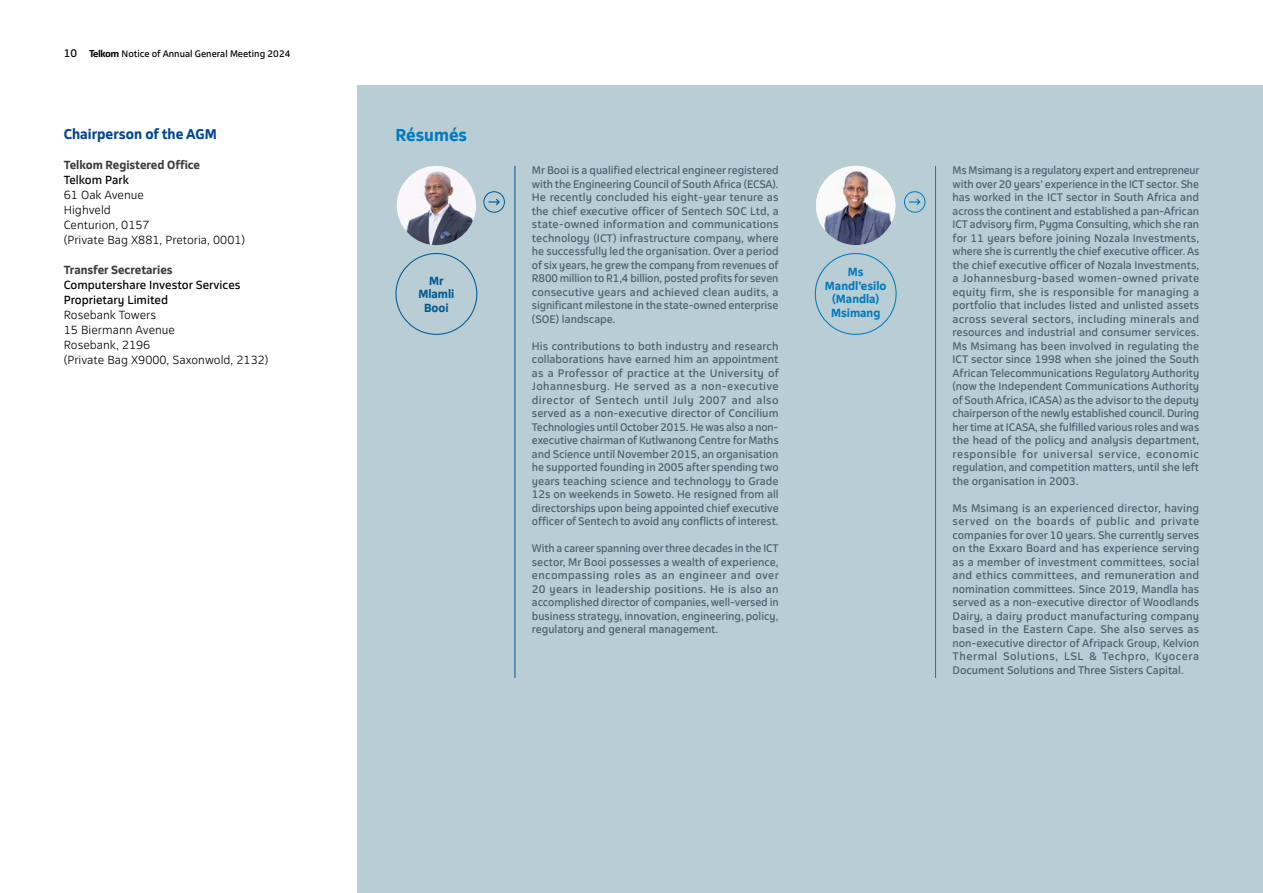
<style>
.page{position:relative;width:1263px;height:893px;background:#fff}
.page>*{position:absolute;margin:0;border:0;box-sizing:border-box;transform-origin:0 0}
.L2_IR__23{font:700 16.5px "Telkom 123";color:#007bbe}
.L3_IR__23{font:700 13.5px "Telkom 123";color:#014593}
.Body_Copy_IR__23{font:300 11.25px "Telkom 123";color:#000}
.Body_Copy_IR__23-2{font:11.25px/15px "Telkom 123";color:#000}
.Body_Copy_IR__23-3{font:700 11.25px "Telkom 123";color:#3c3c3b}
.Body_Copy_IR__23-4{font:700 11.25px/13.5px "Telkom 123";color:#007bbe;text-align:center}
.Body_Copy_IR__23-5{font:700 11.25px/13.5px "Telkom 123";color:#005892;text-align:center}
.Body_Copy_IR__23-6{font:10.5px/13.5px "Telkom 123";letter-spacing:-.005em;color:#46606c;text-align:justify}
.t1{font:10.5px "Telkom 123";color:#000}
.t2{font:9px "Telkom 123";color:#000}
.s1{font-weight:700}
</style>
<div class="page">
<div style="left:357px;top:85px;width:906px;height:808px;background:#b9ced4"></div>
<hr style="left:514px;top:166px;width:1px;height:512px;background:#005892">
<hr style="left:935px;top:166px;width:1px;height:512px;background:#007bbe">
<div style="left:395px;top:253px;width:82px;height:82px;border:1px solid #005892;border-radius:50%"></div>
<div style="left:815px;top:253px;width:82px;height:82px;border:1px solid #007bbe;border-radius:50%"></div>
<div style="left:483px;top:191px;width:22px;height:22px;border:1px solid #005892;border-radius:50%"></div>
<svg style="left:488px;top:198px;width:12px;height:8px"></svg>
<div style="left:904px;top:191px;width:21px;height:22px;border:1px solid #007bbe;border-radius:50%"></div>
<svg style="left:909px;top:198px;width:12px;height:8px"></svg>
<img style="left:816px;top:166px;width:79px;height:79px;border-radius:40px">
<img style="left:397px;top:166px;width:79px;height:79px;border-radius:40px">
<p class="t1" style="left:64px;top:47px;width:15px">10</p>
<p class="t2" style="left:89px;top:48px;width:203px"><span class="s1">Telkom</span> Notice of Annual General Meeting 2024</p>
<p class="L3_IR__23" style="left:64px;top:125px;width:154px">Chairperson of the AGM</p>
<p class="Body_Copy_IR__23-3" style="left:64px;top:157px;width:138px">Telkom Registered Office</p>
<p class="Body_Copy_IR__23-2" style="left:64px;top:172px;width:67px">Telkom Park</p>
<p class="Body_Copy_IR__23" style="left:64px;top:188px;width:82px">61 Oak Avenue</p>
<p class="Body_Copy_IR__23" style="left:64px;top:203px;width:49px">Highveld</p>
<p class="Body_Copy_IR__23" style="left:64px;top:218px;width:87px">Centurion, 0157</p>
<p class="Body_Copy_IR__23" style="left:64px;top:233px;width:183px">(Private Bag X881, Pretoria, 0001)</p>
<p class="Body_Copy_IR__23-3" style="left:64px;top:262px;width:110px">Transfer Secretaries</p>
<p class="Body_Copy_IR__23-2" style="left:64px;top:277px;width:178px">Computershare Investor Services<br>Proprietary Limited</p>
<p class="Body_Copy_IR__23" style="left:64px;top:308px;width:94px">Rosebank Towers</p>
<p class="Body_Copy_IR__23" style="left:64px;top:323px;width:113px">15 Biermann Avenue</p>
<p class="Body_Copy_IR__23" style="left:64px;top:338px;width:88px">Rosebank, 2196</p>
<p class="Body_Copy_IR__23" style="left:64px;top:353px;width:206px">(Private Bag X9000, Saxonwold, 2132)</p>
<p class="L2_IR__23" style="left:395px;top:124px;width:73px">Résumés</p>
<p class="Body_Copy_IR__23-5" style="left:418px;top:274px;width:38px">Mr<br>Mlamli</p>
<p class="Body_Copy_IR__23-5" style="left:424px;top:301px;width:26px">Booi</p>
<p class="Body_Copy_IR__23-6" style="left:532px;top:163px;width:248px">Mr Booi is a qualified electrical engineer registered with the Engineering Council of South Africa (ECSA).<br>He recently concluded his eight-year tenure as the chief executive officer of Sentech SOC Ltd, a state-owned information and communications technology (ICT) infrastructure company, where he successfully led the organisation. Over a period of six years, he grew the company from revenues of R800 million to R1,4 billion, posted profits for seven consecutive years and achieved clean audits, a significant milestone in the state-owned enterprise (SOE) landscape.</p>
<p class="Body_Copy_IR__23-6" style="left:532px;top:339px;width:248px">His contributions to both industry and research collaborations have earned him an appointment as a Professor of practice at the University of Johannesburg. He served as a non-executive director of Sentech until July 2007 and also served as a non-executive director of Concilium Technologies until October 2015. He was also a non&shy;executive chairman of Kutlwanong Centre for Maths and Science until November 2015, an organisation he supported founding in 2005 after spending two years teaching science and technology to Grade 12s on weekends in Soweto. He resigned from all directorships upon being appointed chief executive officer of Sentech to avoid any conflicts of interest.</p>
<p class="Body_Copy_IR__23-6" style="left:532px;top:541px;width:248px">With a career spanning over three decades in the ICT sector, Mr Booi possesses a wealth of experience, encompassing roles as an engineer and over 20 years in leadership positions. He is also an accomplished director of companies, well-versed in business strategy, innovation, engineering, policy, regulatory and general management.</p>
<p class="Body_Copy_IR__23-4" style="left:825px;top:265px;width:63px">Ms<br>Mandl’esilo (Mandla)<br>Msimang</p>
<p class="Body_Copy_IR__23-6" style="left:952px;top:163px;width:248px">Ms Msimang is a regulatory expert and entrepreneur with over 20 years’ experience in the ICT sector. She has worked in the ICT sector in South Africa and across the continent and established a pan-African ICT advisory firm, Pygma Consulting, which she ran for 11 years before joining Nozala Investments, where she is currently the chief executive officer. As the chief executive officer of Nozala Investments, a Johannesburg-based women-owned private equity firm, she is responsible for managing a portfolio that includes listed and unlisted assets across several sectors, including minerals and resources and industrial and consumer services.<br>Ms Msimang has been involved in regulating the ICT sector since 1998 when she joined the South African Telecommunications Regulatory Authority (now the Independent Communications Authority of South Africa, ICASA) as the advisor to the deputy chairperson of the newly established council. During her time at ICASA, she fulfilled various roles and was the head of the policy and analysis department, responsible for universal service, economic regulation, and competition matters, until she left the organisation in 2003.</p>
<p class="Body_Copy_IR__23-6" style="left:952px;top:501px;width:248px">Ms Msimang is an experienced director, having served on the boards of public and private companies for over 10 years. She currently serves on the Exxaro Board and has experience serving as a member of investment committees, social and ethics committees, and remuneration and nomination committees. Since 2019, Mandla has served as a non-executive director of Woodlands Dairy, a dairy product manufacturing company based in the Eastern Cape. She also serves as non-executive director of Afripack Group, Kelvion Thermal Solutions, LSL &amp; Techpro, Kyocera Document Solutions and Three Sisters Capital.</p>
</div>
